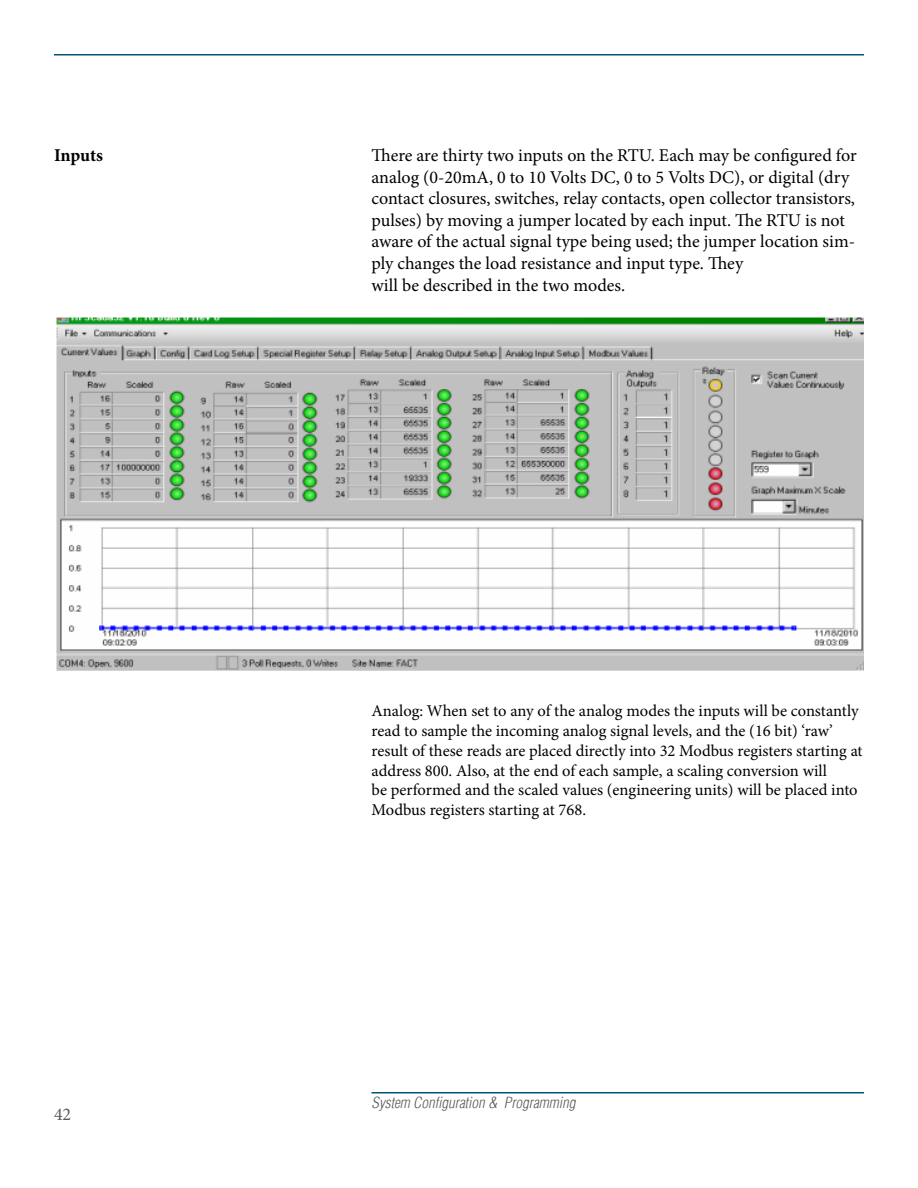
<style>
.page{position:relative;width:918px;height:1188px;background:#fff}
.page>*{position:absolute;margin:0;border:0;box-sizing:border-box;transform-origin:0 0}
.t1{font:18px/21.6px "Minion Pro";color:#000}
.t2{font:700 18px "Minion Pro";letter-spacing:-.01em;color:#000}
.t3{font:18px "Minion Pro";color:#58595b}
.t4{font:16.5px/19.8px "Minion Pro";color:#000}
.t5{font:italic 300 condensed 15px "Helvetica LT";color:#58595b}
</style>
<div class="page">
<hr style="left:54px;top:54px;width:810px;height:2px;background:#005477">
<hr style="left:372px;top:1092px;width:492px;height:2px;background:#005477">
<img style="left:56px;top:317px;width:808px;height:354px">
<p class="t2" style="left:54px;top:143px;width:51px">Inputs</p>
<p class="t3" style="left:54px;top:1102px;width:19px">42</p>
<p class="t1" style="left:372px;top:145px;width:487px">There are thirty two inputs on the RTU. Each may be configured for analog (0-20mA, 0 to 10 Volts DC, 0 to 5 Volts DC), or digital (dry contact closures, switches, relay contacts, open collector transistors, pulses) by moving a jumper located by each input. The RTU is not aware of the actual signal type being used; the jumper location sim&shy;ply changes the load resistance and input type. They<br>will be described in the two modes.</p>
<p class="t4" style="left:372px;top:701px;width:493px">Analog: When set to any of the analog modes the inputs will be constantly read to sample the incoming analog signal levels, and the (16 bit) ‘raw’ result of these reads are placed directly into 32 Modbus registers starting at address 800. Also, at the end of each sample, a scaling conversion will<br>be performed and the scaled values (engineering units) will be placed into Modbus registers starting at 768.</p>
<p class="t5" style="left:372px;top:1093px;width:209px">System Configuration&amp; Programming</p>
</div>
